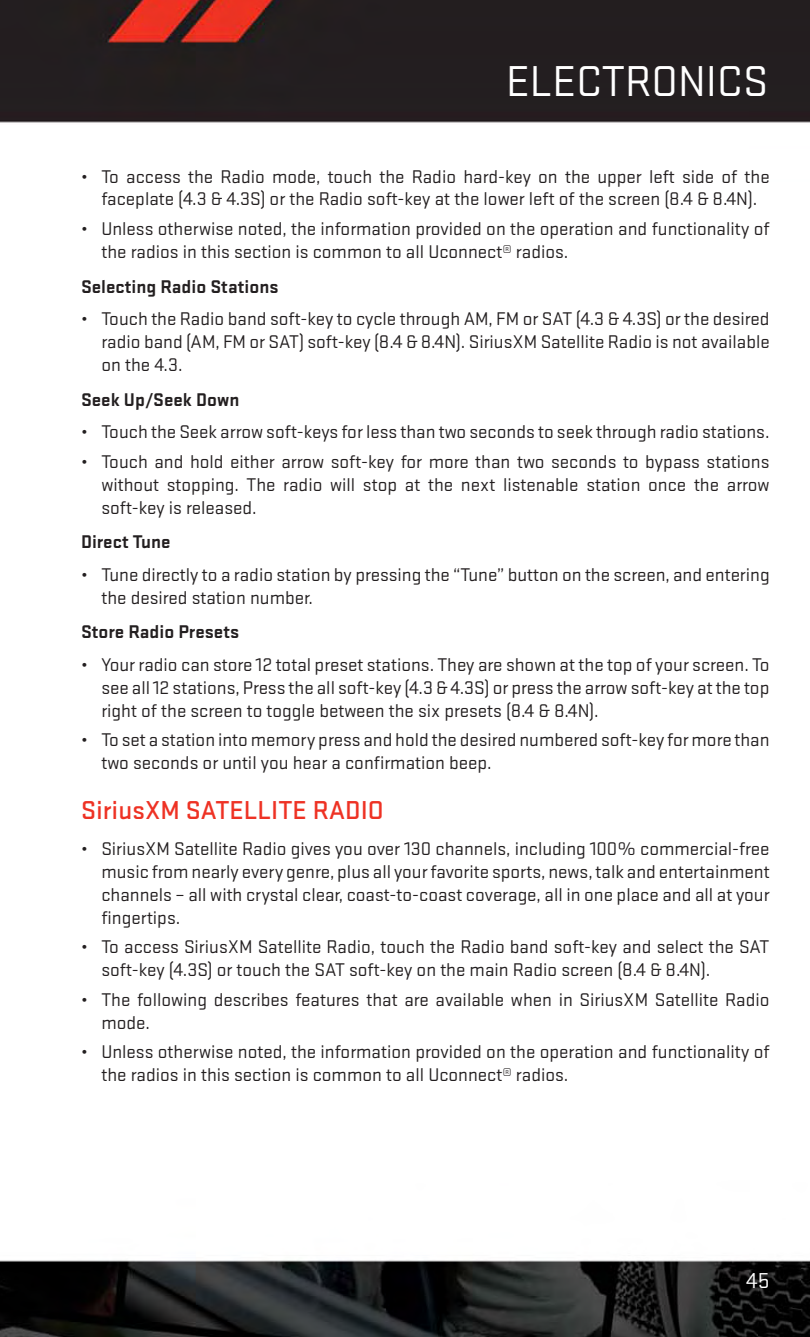
<style>
.page{position:relative;width:810px;height:1337px;background:#fff}
.page>*{position:absolute;margin:0;border:0;box-sizing:border-box;transform-origin:0 0}
.t1{font:45px "Stratum 1";color:#fff}
.t2{font:500 27px "Stratum 1";color:#ee3224}
.t3{font:22.5px "Stratum 1";color:#fff}
.t4{font:19.12px/22.9px "Stratum 1";color:#231f20}
.t5{font:700 19.12px "Stratum 1";color:#231f20}
</style>
<div class="page">
<img style="left:0;top:0;width:810px;height:1336px">
<h1 class="t1" style="left:506px;top:65px;width:263px">ELECTRONICS</h1>
<p class="t4" style="left:81px;top:166px;width:690px;text-align:center">• To access the Radio mode, touch the Radio hard-key on the upper left side of the faceplate (4.3 &amp; 4.3S) or the Radio soft-key at the lower left of the screen (8.4 &amp; 8.4N).</p>
<p class="t4" style="left:101px;top:219px;width:670px;text-indent:-20px">• Unless otherwise noted, the information provided on the operation and functionality of the radios in this section is common to all Uconnect® radios.</p>
<p class="t5" style="left:81px;top:279px;width:199px">Selecting Radio Stations</p>
<p class="t4" style="left:101px;top:309px;width:670px;text-align:justify;text-indent:-20px">• Touch the Radio band soft-key to cycle through AM, FM or SAT (4.3 &amp; 4.3S) or the desired radio band (AM, FM or SAT) soft-key (8.4 &amp; 8.4N). SiriusXM Satellite Radio is not available on the 4.3.</p>
<p class="t5" style="left:81px;top:392px;width:160px">Seek Up/Seek Down</p>
<p class="t4" style="left:81px;top:422px;width:690px">• Touch the Seek arrow soft-keys for less than two seconds to seek through radio stations.</p>
<p class="t4" style="left:101px;top:452px;width:670px;text-align:justify;text-indent:-20px">• Touch and hold either arrow soft-key for more than two seconds to bypass stations without stopping. The radio will stop at the next listenable station once the arrow soft-key is released.</p>
<p class="t5" style="left:81px;top:535px;width:91px">Direct Tune</p>
<p class="t4" style="left:101px;top:564px;width:670px;text-indent:-20px">• Tune directly to a radio station by pressing the “Tune” button on the screen, and entering the desired station number.</p>
<p class="t5" style="left:81px;top:625px;width:160px">Store Radio Presets</p>
<p class="t4" style="left:101px;top:654px;width:670px;text-align:justify;text-indent:-20px">• Your radio can store 12 total preset stations. They are shown at the top of your screen. To see all 12 stations, Press the all soft-key (4.3 &amp; 4.3S) or press the arrow soft-key at the top right of the screen to toggle between the six presets (8.4 &amp; 8.4N).</p>
<p class="t4" style="left:101px;top:730px;width:670px;text-indent:-20px">• To set a station into memory press and hold the desired numbered soft-key for more than two seconds or until you hear a confirmation beep.</p>
<h2 class="t2" style="left:81px;top:800px;width:304px">SiriusXM SATELLITE RADIO</h2>
<p class="t4" style="left:101px;top:838px;width:670px;text-align:justify;text-indent:-20px">• SiriusXM Satellite Radio gives you over 130 channels, including 100% commercial-free music from nearly every genre, plus all your favorite sports, news, talk and entertainment channels – all with crystal clear, coast-to-coast coverage, all in one place and all at your fingertips.</p>
<p class="t4" style="left:101px;top:937px;width:670px;text-indent:-20px">• To access SiriusXM Satellite Radio, touch the Radio band soft-key and select the SAT soft-key (4.3S) or touch the SAT soft-key on the main Radio screen (8.4 &amp; 8.4N).</p>
<p class="t4" style="left:101px;top:989px;width:670px;text-indent:-20px">• The following describes features that are available when in SiriusXM Satellite Radio mode.</p>
<p class="t4" style="left:101px;top:1042px;width:670px;text-indent:-20px">• Unless otherwise noted, the information provided on the operation and functionality of the radios in this section is common to all Uconnect® radios.</p>
<p class="t3" style="left:746px;top:1272px;width:25px">45</p>
</div>
